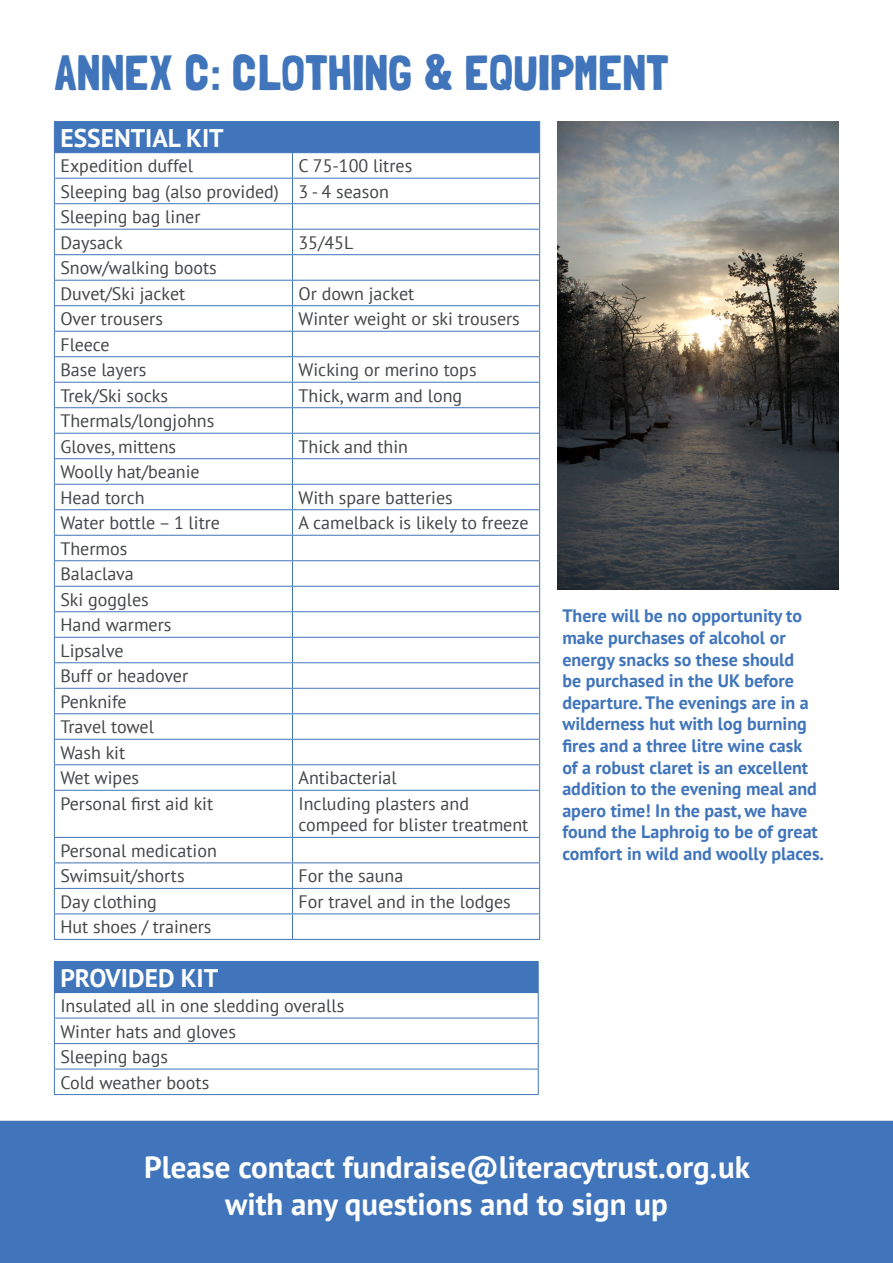
<style>
.page{position:relative;width:893px;height:1263px;background:#fff}
.page>*{position:absolute;margin:0;border:0;box-sizing:border-box;transform-origin:0 0}
.t1{font:49.5px "Londrina Solid";color:#4175bb}
.t2{font:700 30.9px "PT Sans";color:#fff}
.t3{font:700 25.5px "PT Sans";color:#fff}
.t4{font:18px/21.6px "PT Sans";color:#434547}
.t5{font:700 18px/21.6px "PT Sans";color:#4175bb}
</style>
<div class="page">
<img style="left:557px;top:121px;width:282px;height:468px">
<svg style="left:54px;top:122px;width:486px;height:668px"></svg>
<hr style="left:54px;top:790px;width:238px;height:1px;background:#4175bb">
<hr style="left:54px;top:791px;width:1px;height:46px;background:#4175bb">
<hr style="left:292px;top:790px;width:248px;height:1px;background:#4175bb">
<hr style="left:292px;top:791px;width:1px;height:46px;background:#4175bb">
<hr style="left:539px;top:791px;width:1px;height:46px;background:#4175bb">
<hr style="left:54px;top:837px;width:238px;height:1px;background:#4175bb">
<hr style="left:292px;top:837px;width:248px;height:1px;background:#4175bb">
<hr style="left:54px;top:862px;width:238px;height:1px;background:#4175bb">
<hr style="left:292px;top:862px;width:248px;height:1px;background:#4175bb">
<hr style="left:54px;top:888px;width:238px;height:1px;background:#4175bb">
<hr style="left:292px;top:888px;width:248px;height:1px;background:#4175bb">
<hr style="left:54px;top:913px;width:238px;height:1px;background:#4175bb">
<svg style="left:54px;top:838px;width:1px;height:101px"></svg>
<hr style="left:292px;top:913px;width:248px;height:1px;background:#4175bb">
<svg style="left:292px;top:838px;width:1px;height:101px"></svg>
<svg style="left:539px;top:838px;width:1px;height:101px"></svg>
<hr style="left:54px;top:939px;width:238px;height:1px;background:#4175bb">
<hr style="left:292px;top:939px;width:248px;height:1px;background:#4175bb">
<hr style="left:54px;top:121px;width:238px;height:1px;background:#4175bb">
<hr style="left:54px;top:122px;width:1px;height:30px;background:#4175bb">
<hr style="left:292px;top:121px;width:248px;height:1px;background:#4175bb">
<hr style="left:292px;top:122px;width:1px;height:30px;background:#4175bb">
<hr style="left:539px;top:122px;width:1px;height:30px;background:#4175bb">
<div style="left:54px;top:961px;width:484px;height:31px;background:#4175bb"></div>
<hr style="left:54px;top:961px;width:485px;height:1px;background:#4175bb">
<hr style="left:538px;top:962px;width:1px;height:30px;background:#4175bb">
<hr style="left:54px;top:992px;width:485px;height:1px;background:#4175bb">
<hr style="left:54px;top:1018px;width:485px;height:1px;background:#4175bb">
<hr style="left:54px;top:1043px;width:485px;height:1px;background:#4175bb">
<hr style="left:54px;top:1069px;width:485px;height:1px;background:#4175bb">
<svg style="left:54px;top:993px;width:1px;height:101px"></svg>
<svg style="left:538px;top:993px;width:1px;height:101px"></svg>
<hr style="left:54px;top:1094px;width:485px;height:1px;background:#4175bb">
<div style="left:0;top:1121px;width:893px;height:142px;background:#4175bb"></div>
<p class="t1" style="left:54px;top:44px;width:616px">ANNEX C: CLOTHING &amp; EQUIPMENT</p>
<p class="t3" style="left:60px;top:121px;width:165px">ESSENTIAL KIT</p>
<p class="t4" style="left:60px;top:155px;width:134px">Expedition duffel</p>
<p class="t4" style="left:298px;top:155px;width:115px">C 75-100 litres</p>
<p class="t4" style="left:60px;top:180px;width:220px">Sleeping bag (also provided)</p>
<p class="t4" style="left:298px;top:180px;width:92px">3 - 4 season</p>
<p class="t4" style="left:60px;top:206px;width:142px">Sleeping bag liner</p>
<p class="t4" style="left:60px;top:231px;width:64px">Daysack</p>
<p class="t4" style="left:298px;top:231px;width:56px">35/45L</p>
<p class="t4" style="left:60px;top:257px;width:158px">Snow/walking boots</p>
<p class="t4" style="left:60px;top:282px;width:126px">Duvet/Ski jacket</p>
<p class="t4" style="left:298px;top:282px;width:117px">Or down jacket</p>
<p class="t4" style="left:60px;top:308px;width:104px">Over trousers</p>
<p class="t4" style="left:298px;top:308px;width:223px">Winter weight or ski trousers</p>
<p class="t4" style="left:60px;top:333px;width:51px">Fleece</p>
<p class="t4" style="left:60px;top:359px;width:88px">Base layers</p>
<p class="t4" style="left:298px;top:359px;width:180px">Wicking or merino tops</p>
<p class="t4" style="left:60px;top:384px;width:109px">Trek/Ski socks</p>
<p class="t4" style="left:298px;top:384px;width:165px">Thick, warm and long</p>
<p class="t4" style="left:60px;top:410px;width:155px">Thermals/longjohns</p>
<p class="t4" style="left:60px;top:435px;width:117px">Gloves, mittens</p>
<p class="t4" style="left:298px;top:435px;width:111px">Thick and thin</p>
<p class="t4" style="left:60px;top:461px;width:141px">Woolly hat/beanie</p>
<p class="t4" style="left:60px;top:486px;width:86px">Head torch</p>
<p class="t4" style="left:298px;top:486px;width:156px">With spare batteries</p>
<p class="t4" style="left:60px;top:512px;width:161px">Water bottle – 1 litre</p>
<p class="t4" style="left:298px;top:512px;width:231px">A camelback is likely to freeze</p>
<p class="t4" style="left:60px;top:537px;width:68px">Thermos</p>
<p class="t4" style="left:60px;top:563px;width:75px">Balaclava</p>
<p class="t4" style="left:60px;top:588px;width:90px">Ski goggles</p>
<p class="t4" style="left:60px;top:614px;width:113px">Hand warmers</p>
<p class="t4" style="left:60px;top:639px;width:65px">Lipsalve</p>
<p class="t4" style="left:60px;top:665px;width:129px">Buff or headover</p>
<p class="t4" style="left:60px;top:690px;width:68px">Penknife</p>
<p class="t4" style="left:60px;top:716px;width:95px">Travel towel</p>
<p class="t4" style="left:60px;top:741px;width:66px">Wash kit</p>
<p class="t4" style="left:60px;top:767px;width:80px">Wet wipes</p>
<p class="t4" style="left:298px;top:767px;width:100px">Antibacterial</p>
<p class="t4" style="left:60px;top:792px;width:154px">Personal first aid kit</p>
<p class="t4" style="left:298px;top:792px;width:231px">Including plasters and compeed for blister treatment</p>
<p class="t4" style="left:60px;top:839px;width:158px">Personal medication</p>
<p class="t4" style="left:60px;top:865px;width:126px">Swimsuit/shorts</p>
<p class="t4" style="left:298px;top:865px;width:106px">For the sauna</p>
<p class="t4" style="left:60px;top:890px;width:98px">Day clothing</p>
<p class="t4" style="left:298px;top:890px;width:214px">For travel and in the lodges</p>
<p class="t4" style="left:60px;top:916px;width:153px">Hut shoes / trainers</p>
<p class="t3" style="left:60px;top:961px;width:159px">PROVIDED KIT</p>
<p class="t4" style="left:60px;top:994px;width:285px">Insulated all in one sledding overalls</p>
<p class="t4" style="left:60px;top:1020px;width:177px">Winter hats and gloves</p>
<p class="t4" style="left:60px;top:1045px;width:109px">Sleeping bags</p>
<p class="t4" style="left:60px;top:1071px;width:150px">Cold weather boots</p>
<p class="t5" style="left:562px;top:605px;width:263px">There will be no opportunity to make purchases of alcohol or energy snacks so these should<br>be purchased in the UK before departure. The evenings are in a wilderness hut with log burning fires and a three litre wine cask<br>of a robust claret is an excellent addition to the evening meal and apero time! In the past, we have found the Laphroig to be of great comfort in wild and woolly places.</p>
<p class="t2" style="left:144px;top:1146px;width:607px">Please contact fundraise@literacytrust.org.uk</p>
<p class="t2" style="left:225px;top:1184px;width:444px">with any questions and to sign up</p>
</div>
